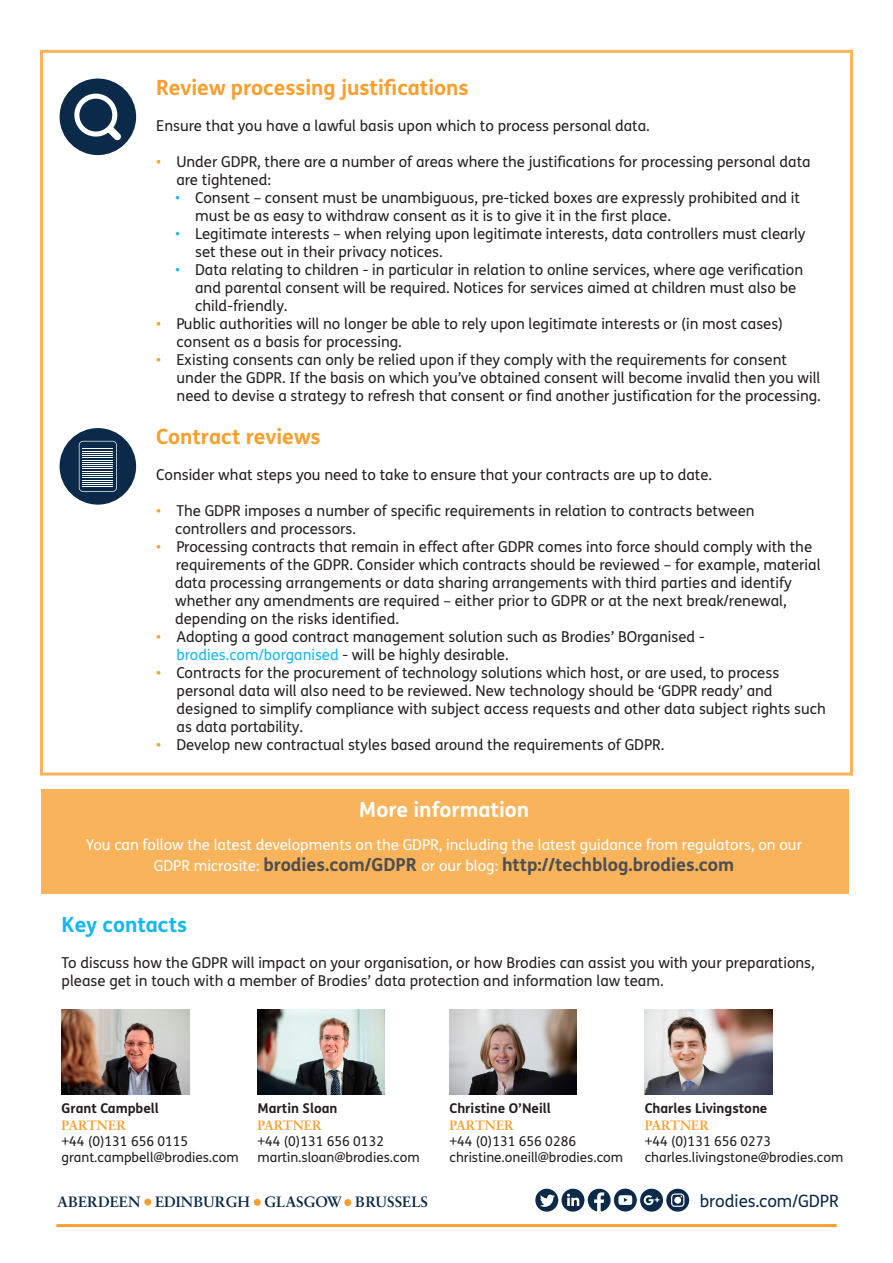
<style>
.page{position:relative;width:893px;height:1263px;background:#fff}
.page>*{position:absolute;margin:0;border:0;box-sizing:border-box;transform-origin:0 0}
.t1{font:700 21px "FS Me";color:#f89f2d}
.t2{font:700 21px "FS Me";color:#fff}
.t3{font:700 21px "FS Me";color:#14b8ec}
.t4{font:700 18px "FS Me";color:#4d4e4f}
.t5{font:16.95px "FS Me";color:#0b2a49}
.t6{font:15px/18px "FS Me";color:#231f20}
.t7{font:15px "FS Me";color:#fff}
.t8{font:700 15px "Sabon LT Std";color:#0b2a49}
.t9{font:13.5px/16.2px "FS Me";color:#231f20}
.t10{font:700 13.5px "FS Me";color:#231f20}
.t11{font:700 13.5px "Sabon LT Std";color:#f89f2e}
.s1{color:#f89f2d}
.s2{color:#fff}
.s3{font-weight:300;color:#14b8ec}
.s4{font-weight:300;color:#fff}
.s5{color:#14b8ec}
.s6{font-weight:400;font-size:15px;color:#fff}
</style>
<div class="page">
<div style="left:40px;top:50px;width:813px;height:725px;border:3px solid #f89f2d"></div>
<div style="left:60px;top:428px;width:76px;height:77px;background:#0b2a49;border-radius:50%"></div>
<div style="left:60px;top:79px;width:76px;height:76px;background:#0b2a49;border-radius:50%"></div>
<svg style="left:79px;top:441px;width:38px;height:51px"></svg>
<hr style="left:83px;top:449px;width:30px;height:1px;background:#fff">
<hr style="left:83px;top:451px;width:30px;height:1px;background:#fff">
<hr style="left:83px;top:453px;width:30px;height:1px;background:#fff">
<hr style="left:83px;top:455px;width:30px;height:1px;background:#fff">
<hr style="left:83px;top:457px;width:30px;height:1px;background:#fff">
<hr style="left:83px;top:460px;width:30px;height:1px;background:#fff">
<hr style="left:83px;top:462px;width:30px;height:1px;background:#fff">
<hr style="left:83px;top:464px;width:30px;height:1px;background:#fff">
<hr style="left:83px;top:466px;width:30px;height:1px;background:#fff">
<hr style="left:83px;top:469px;width:30px;height:1px;background:#fff">
<hr style="left:83px;top:471px;width:30px;height:1px;background:#fff">
<hr style="left:83px;top:473px;width:30px;height:1px;background:#fff">
<hr style="left:83px;top:475px;width:30px;height:1px;background:#fff">
<hr style="left:83px;top:478px;width:30px;height:1px;background:#fff">
<hr style="left:83px;top:480px;width:30px;height:1px;background:#fff">
<hr style="left:83px;top:482px;width:30px;height:1px;background:#fff">
<hr style="left:83px;top:484px;width:30px;height:1px;background:#fff">
<hr style="left:83px;top:486px;width:30px;height:1px;background:#fff">
<hr style="left:56px;top:1224px;width:780px;height:3px;background:#f89f2d">
<div style="left:254px;top:1199px;width:7px;height:7px;background:#f89f2d;border-radius:50%"></div>
<div style="left:144px;top:1198px;width:7px;height:7px;background:#f89f2d;border-radius:50%"></div>
<div style="left:344px;top:1199px;width:7px;height:7px;background:#f89f2d;border-radius:50%"></div>
<svg style="left:535px;top:1188px;width:154px;height:24px"></svg>
<img style="left:257px;top:1009px;width:128px;height:85px">
<img style="left:62px;top:1009px;width:127px;height:85px">
<div style="left:41px;top:790px;width:808px;height:104px;background:#f9b45b"></div>
<img style="left:449px;top:1009px;width:128px;height:85px">
<img style="left:645px;top:1009px;width:127px;height:85px">
<svg style="left:74px;top:94px;width:47px;height:46px"></svg>
<h1 class="t1" style="left:156px;top:71px;width:314px">Review processing justifications</h1>
<p class="t6" style="left:156px;top:116px;width:495px">Ensure that you have a lawful basis upon which to process personal data.</p>
<p class="t6" style="left:156px;top:152px;width:656px"><span class="s1">•</span> Under GDPR, there are a number of areas where the justifications for processing personal data</p>
<p class="t6" style="left:156px;top:170px;width:116px"><span class="s2">•</span> are tightened:</p>
<p class="t6" style="left:175px;top:188px;width:626px"><span class="s3">•</span> Consent – consent must be unambiguous, pre-ticked boxes are expressly prohibited and it</p>
<p class="t6" style="left:175px;top:206px;width:497px"><span class="s4">•</span> must be as easy to withdraw consent as it is to give it in the first place.</p>
<p class="t6" style="left:175px;top:224px;width:632px"><span class="s3">•</span> Legitimate interests – when relying upon legitimate interests, data controllers must clearly</p>
<p class="t6" style="left:175px;top:242px;width:269px"><span class="s4">•</span> set these out in their privacy notices.</p>
<p class="t6" style="left:175px;top:260px;width:630px"><span class="s3">•</span> Data relating to children - in particular in relation to online services, where age verification</p>
<p class="t6" style="left:175px;top:278px;width:623px"><span class="s4">•</span> and parental consent will be required. Notices for services aimed at children must also be</p>
<p class="t6" style="left:175px;top:296px;width:114px"><span class="s4">•</span> child-friendly.</p>
<p class="t6" style="left:177px;top:314px;width:608px;text-indent:-20px"><span class="s1">•</span> Public authorities will no longer be able to rely upon legitimate interests or (in most cases) consent as a basis for processing.</p>
<p class="t6" style="left:177px;top:350px;width:646px;text-indent:-20px"><span class="s1">•</span> Existing consents can only be relied upon if they comply with the requirements for consent under the GDPR. If the basis on which you’ve obtained consent will become invalid then you will need to devise a strategy to refresh that consent or find another justification for the processing.</p>
<h1 class="t1" style="left:156px;top:420px;width:166px">Contract reviews</h1>
<p class="t6" style="left:156px;top:465px;width:557px">Consider what steps you need to take to ensure that your contracts are up to date.</p>
<p class="t6" style="left:175px;top:501px;width:581px;text-indent:-19px"><span class="s1">•</span> The GDPR imposes a number of specific requirements in relation to contracts between controllers and processors.</p>
<p class="t6" style="left:175px;top:537px;width:647px;text-indent:-19px"><span class="s1">•</span> Processing contracts that remain in effect after GDPR comes into force should comply with the requirements of the GDPR. Consider which contracts should be reviewed – for example, material data processing arrangements or data sharing arrangements with third parties and identify whether any amendments are required – either prior to GDPR or at the next break/renewal, depending on the risks identified.</p>
<p class="t6" style="left:156px;top:627px;width:550px"><span class="s1">•</span> Adopting a good contract management solution such as Brodies’ BOrganised -</p>
<p class="t6" style="left:156px;top:645px;width:354px"><span class="s2">•</span> <span class="s5">brodies.com/borganised</span> - will be highly desirable.</p>
<p class="t6" style="left:177px;top:663px;width:651px;text-indent:-20px"><span class="s1">•</span> Contracts for the procurement of technology solutions which host, or are used, to process personal data will also need to be reviewed. New technology should be ‘GDPR ready’ and designed to simplify compliance with subject access requests and other data subject rights such as data portability.</p>
<p class="t6" style="left:156px;top:735px;width:510px"><span class="s1">•</span> Develop new contractual styles based around the requirements of GDPR.</p>
<h1 class="t2" style="left:359px;top:793px;width:172px">More information</h1>
<p class="t7" style="left:86px;top:834px;width:717px">You can follow the latest developments on the GDPR, including the latest guidance from regulators, on our</p>
<p class="t4" style="left:154px;top:851px;width:582px"><span class="s6">GDPR microsite:</span> brodies.com/GDPR <span class="s6">or our blog:</span> http://techblog.brodies.com</p>
<h1 class="t3" style="left:62px;top:908px;width:127px">Key contacts</h1>
<p class="t6" style="left:62px;top:953px;width:755px">To discuss how the GDPR will impact on your organisation, or how Brodies can assist you with your preparations, please get in touch with a member of Brodies’ data protection and information law team.</p>
<p class="t10" style="left:62px;top:1098px;width:99px">Grant Campbell</p>
<p class="t11" style="left:62px;top:1116px;width:66px">PARTNER</p>
<p class="t9" style="left:62px;top:1133px;width:179px">+44 (0)131 656 0115 grant.campbell@brodies.com</p>
<p class="t10" style="left:257px;top:1098px;width:82px">Martin Sloan</p>
<p class="t11" style="left:257px;top:1116px;width:66px">PARTNER</p>
<p class="t9" style="left:257px;top:1133px;width:164px">+44 (0)131 656 0132 martin.sloan@brodies.com</p>
<p class="t10" style="left:449px;top:1098px;width:103px">Christine O’Neill</p>
<p class="t11" style="left:449px;top:1116px;width:66px">PARTNER</p>
<p class="t9" style="left:449px;top:1133px;width:175px">+44 (0)131 656 0286 christine.oneill@brodies.com</p>
<p class="t10" style="left:645px;top:1098px;width:124px">Charles Livingstone</p>
<p class="t11" style="left:645px;top:1116px;width:66px">PARTNER</p>
<p class="t9" style="left:645px;top:1133px;width:200px">+44 (0)131 656 0273 charles.livingstone@brodies.com</p>
<p class="t8" style="left:57px;top:1192px;width:372px">ABERDEEN EDINBURGH GLASGOW BRUSSELS</p>
<p class="t5" style="left:700px;top:1189px;width:140px">brodies.com/GDPR</p>
</div>
